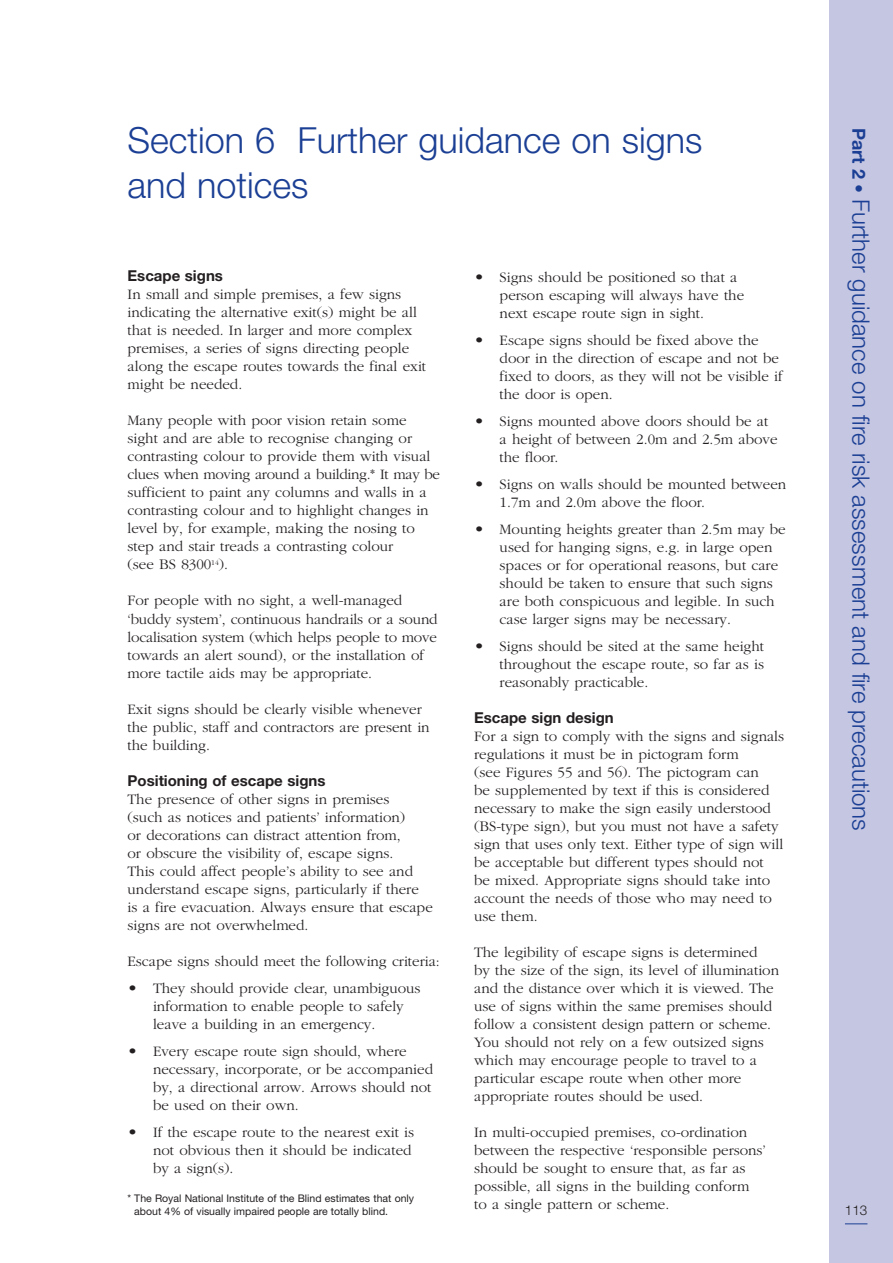
<style>
.page{position:relative;width:893px;height:1263px;background:#fff}
.page>*{position:absolute;margin:0;border:0;box-sizing:border-box;transform-origin:0 0}
.t1{font:300 36px/45px "Helvetica Neue";color:#1b3f94}
.t2{font:300 24px "Helvetica Neue";color:#1b3f94}
.t3{font:300 15px/18px "Garamond";color:#231f20}
.t4{font:700 15px "Helvetica Neue";color:#231f20}
.t5{font:300 13.5px "Helvetica Neue";color:#231f20}
.t6{font:10.5px/13.5px "Helvetica Neue";color:#231f20}
.s1{font-size:16.5px}
.s2{font-weight:700;font-size:18px}
</style>
<div class="page">
<div style="left:829px;top:0;width:64px;height:1263px;background:#c5c6e1"></div>
<svg style="left:845px;top:1223px;width:22px;height:1px"></svg>
<h1 class="t1" style="left:128px;top:121px;width:576px">Section 6 Further guidance on signs and notices</h1>
<p class="t4" style="left:128px;top:271px;width:97px">Escape signs</p>
<p class="t3" style="left:128px;top:285px;width:300px">In small and simple premises, a few signs indicating the alternative exit(s) might be all that is needed. In larger and more complex premises, a series of signs directing people along the escape routes towards the final exit might be needed.</p>
<p class="t3" style="left:128px;top:411px;width:314px">Many people with poor vision retain some sight and are able to recognise changing or contrasting colour to provide them with visual clues when moving around a building.* It may be sufficient to paint any columns and walls in a contrasting colour and to highlight changes in level by, for example, making the nosing to step and stair treads a contrasting colour<br>(see BS 8300<sup>14</sup>).</p>
<p class="t3" style="left:128px;top:591px;width:312px">For people with no sight, a well-managed ‘buddy system’, continuous handrails or a sound localisation system (which helps people to move towards an alert sound), or the installation of more tactile aids may be appropriate.</p>
<p class="t3" style="left:128px;top:699px;width:304px">Exit signs should be clearly visible whenever the public, staff and contractors are present in the building.</p>
<p class="t4" style="left:128px;top:775px;width:199px">Positioning of escape signs</p>
<p class="t3" style="left:128px;top:789px;width:307px">The presence of other signs in premises<br>(such as notices and patients’ information)<br>or decorations can distract attention from,<br>or obscure the visibility of, escape signs.<br>This could affect people’s ability to see and understand escape signs, particularly if there<br>is a fire evacuation. Always ensure that escape signs are not overwhelmed.</p>
<p class="t3" style="left:128px;top:951px;width:314px">Escape signs should meet the following criteria:</p>
<p class="t3" style="left:153px;top:978px;width:269px;text-indent:-26px"><span class="s1">•</span> They should provide clear, unambiguous information to enable people to safely leave a building in an emergency.</p>
<p class="t3" style="left:153px;top:1041px;width:282px;text-indent:-26px"><span class="s1">•</span> Every escape route sign should, where necessary, incorporate, or be accompanied by, a directional arrow. Arrows should not be used on their own.</p>
<p class="t3" style="left:153px;top:1122px;width:262px;text-indent:-26px"><span class="s1">•</span> If the escape route to the nearest exit is not obvious then it should be indicated by a sign(s).</p>
<p class="t6" style="left:134px;top:1192px;width:281px;text-indent:-7px">* The Royal National Institute of the Blind estimates that only about 4% of visually impaired people are totally blind.</p>
<p class="t3" style="left:500px;top:268px;width:246px;text-indent:-26px"><span class="s1">•</span> Signs should be positioned so that a person escaping will always have the next escape route sign in sight.</p>
<p class="t3" style="left:500px;top:331px;width:285px;text-indent:-26px"><span class="s1">•</span> Escape signs should be fixed above the door in the direction of escape and not be fixed to doors, as they will not be visible if the door is open.</p>
<p class="t3" style="left:500px;top:412px;width:279px;text-indent:-26px"><span class="s1">•</span> Signs mounted above doors should be at a height of between 2.0m and 2.5m above the floor.</p>
<p class="t3" style="left:500px;top:475px;width:288px;text-indent:-26px"><span class="s1">•</span> Signs on walls should be mounted between<br>1.7m and 2.0m above the floor.</p>
<p class="t3" style="left:500px;top:520px;width:288px;text-indent:-26px"><span class="s1">•</span> Mounting heights greater than 2.5m may be used for hanging signs, e.g. in large open spaces or for operational reasons, but care should be taken to ensure that such signs are both conspicuous and legible. In such case larger signs may be necessary.</p>
<p class="t3" style="left:500px;top:637px;width:266px;text-align:justify;text-indent:-26px"><span class="s1">•</span> Signs should be sited at the same height throughout the escape route, so far as is reasonably practicable.</p>
<p class="t4" style="left:474px;top:713px;width:141px">Escape sign design</p>
<p class="t3" style="left:474px;top:727px;width:312px">For a sign to comply with the signs and signals regulations it must be in pictogram form<br>(see Figures 55 and 56). The pictogram can<br>be supplemented by text if this is considered necessary to make the sign easily understood (BS-type sign), but you must not have a safety sign that uses only text. Either type of sign will be acceptable but different types should not<br>be mixed. Appropriate signs should take into account the needs of those who may need to use them.</p>
<p class="t3" style="left:474px;top:943px;width:306px">The legibility of escape signs is determined<br>by the size of the sign, its level of illumination and the distance over which it is viewed. The use of signs within the same premises should follow a consistent design pattern or scheme.<br>You should not rely on a few outsized signs which may encourage people to travel to a particular escape route when other more appropriate routes should be used.</p>
<p class="t3" style="left:474px;top:1123px;width:293px">In multi-occupied premises, co-ordination between the respective ‘responsible persons’ should be sought to ensure that, as far as possible, all signs in the building conform<br>to a single pattern or scheme.</p>
<h2 class="t2" style="left:870px;top:128px;width:705px;rotate:90deg"><span class="s2">Part 2 •</span> Further guidance on fire risk assessment and fire precautions</h2>
<p class="t5" style="left:845px;top:1205px;width:24px">113</p>
</div>
